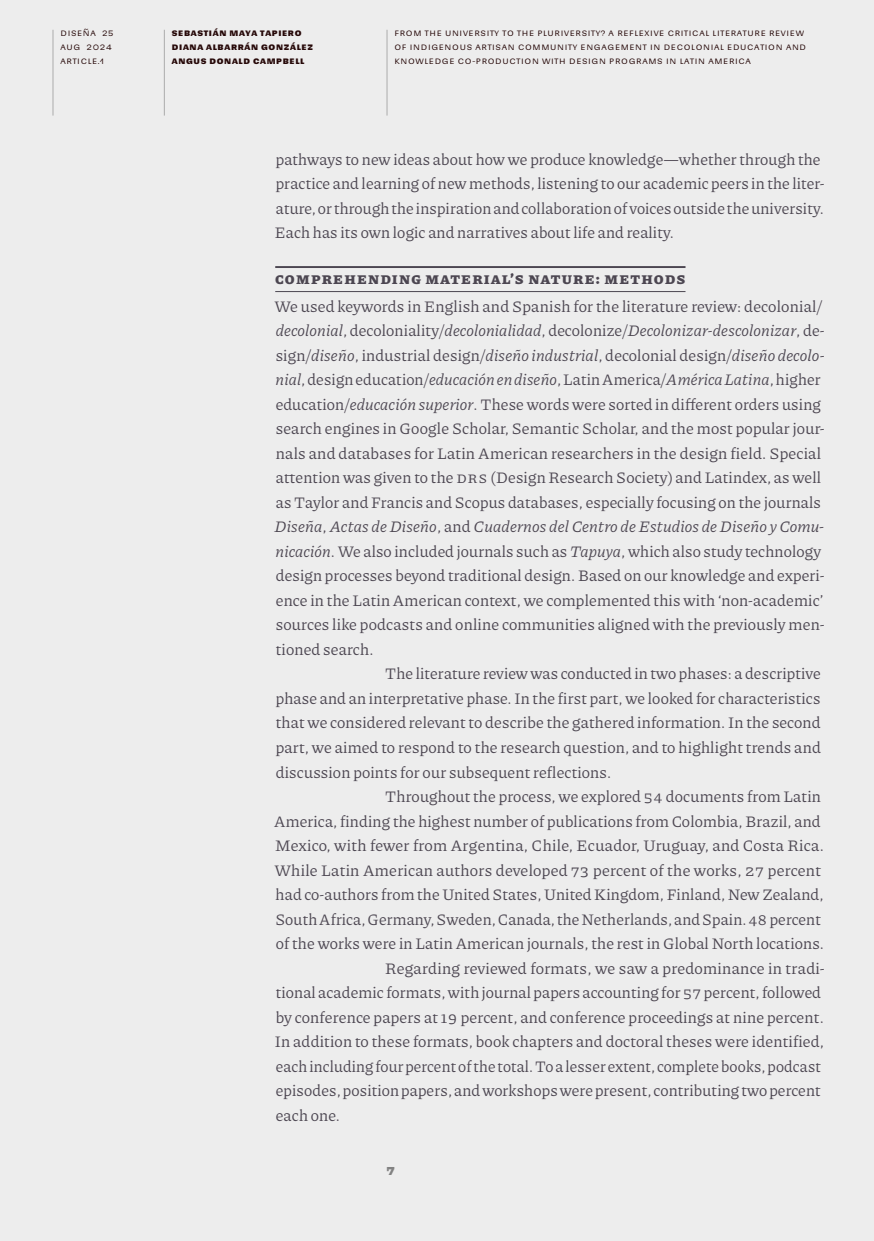
<style>
.page{position:relative;width:874px;height:1241px;background:#fff}
.page>*{position:absolute;margin:0;border:0;box-sizing:border-box;transform-origin:0 0}
.t1{font:16.1px/24.5px "Piazzolla";letter-spacing:.01em;color:#4c4651}
.t2{font:italic 16.1px "Piazzolla";letter-spacing:.01em;color:#4c4651}
.t3{font:800 16.1px "Piazzolla";letter-spacing:.11em;color:#4c4651}
.t4{font:700 14px "Sudamerican Grotesk QF";color:#828282}
.t5{font:9.62px/14px "Sudamerican Grotesk QF";letter-spacing:.07em;color:#260808}
.t6{font:700 9.62px/14px "Sudamerican Grotesk QF";letter-spacing:.07em;color:#260808}
.s1{font-style:normal}
.s2{font-style:italic}
</style>
<div class="page">
<div style="left:0;top:0;width:873px;height:1240px;background:#ededed"></div>
<hr style="left:52px;top:30px;width:1px;height:85px;background:#ababab">
<hr style="left:164px;top:30px;width:1px;height:85px;background:#ababab">
<hr style="left:386px;top:30px;width:1px;height:85px;background:#ababab">
<hr style="left:275px;top:291px;width:410px;height:1px;background:#4c4651">
<hr style="left:275px;top:266px;width:410px;height:2px;background:#4c4651">
<p class="t5" style="left:60px;top:25px;width:54px">Diseña 25<br>Aug 2024 article.1</p>
<p class="t6" style="left:172px;top:25px;width:142px">Sebastián Maya Tapiero<br>Diana Albarrán González<br>Angus Donald Campbell</p>
<p class="t5" style="left:394px;top:25px;width:411px">From the University to the Plu riversity? A Reflexive Critical Literatu re Review of I ndigenous Artisan Community Engagement in Decolonial Educa</p>
<p class="t5" style="left:760px;top:39px;width:47px">tion and</p>
<p class="t5" style="left:394px;top:53px;width:351px">Knowledge Co-Production with D esign Programs in Latin America</p>
<p class="t1" style="left:275px;top:146px;width:551px">pathways to new ideas about how we produce knowledge—whether through the practice and learning of new methods, listening to our academic peers in the liter&shy;ature, or through the inspiration and collaboration of voices outside the university.<br>Each has its own logic and narratives about life and reality.</p>
<p class="t3" style="left:275px;top:266px;width:411px">Comprehending Material’s Nature: Methods</p>
<p class="t1" style="left:274px;top:293px;width:548px">We used keywords in English and Spanish for the literature review: decolonial/</p>
<p class="t2" style="left:275px;top:320px;width:550px">decolonial<span class="s1">, decoloniality/</span>decolonialidad<span class="s1">, decolonize/</span>Decolonizar<span class="s1">-</span>descolonizar<span class="s1">, de-</span></p>
<p class="t1" style="left:275px;top:342px;width:550px">sign/<span class="s2">diseño</span>, industrial design/<span class="s2">diseño industrial</span>, decolonial design/<span class="s2">diseño decolo-</span></p>
<p class="t1" style="left:275px;top:367px;width:546px"><span class="s2">nial</span>, design education/<span class="s2">educación en diseño</span>, Latin America/<span class="s2">América Latina</span>, higher</p>
<p class="t1" style="left:275px;top:391px;width:546px">education/<span class="s2">educación superior</span>. These words were sorted in different orders using</p>
<p class="t1" style="left:275px;top:416px;width:550px">search engines in Google Scholar, Semantic Scholar, and the most popular jour-</p>
<p class="t1" style="left:275px;top:440px;width:546px">nals and databases for Latin American researchers in the design field. Special</p>
<p class="t1" style="left:276px;top:465px;width:546px">attention was given to the DRS (Design Research Society) and Latindex, as well</p>
<p class="t1" style="left:276px;top:489px;width:546px">as Taylor and Francis and Scopus databases, especially focusing on the journals</p>
<p class="t2" style="left:274px;top:516px;width:550px">Diseña<span class="s1">,</span> Actas de Diseño<span class="s1">, and</span> Cuadernos del Centro de Estudios de Diseño y Comu-</p>
<p class="t1" style="left:275px;top:538px;width:546px"><span class="s2">nicación</span>. We also included journals such as <span class="s2">Tapuya</span>, which also study technology</p>
<p class="t1" style="left:275px;top:563px;width:550px">design processes beyond traditional design. Based on our knowledge and experi-</p>
<p class="t1" style="left:275px;top:587px;width:549px">ence in the Latin American context, we complemented this with ‘non-academic’</p>
<p class="t1" style="left:275px;top:612px;width:550px">sources like podcasts and online communities aligned with the previously men-</p>
<p class="t1" style="left:275px;top:636px;width:99px">tioned search.</p>
<p class="t1" style="left:385px;top:661px;width:437px">The literature review was conducted in two phases: a descriptive</p>
<p class="t1" style="left:275px;top:685px;width:546px">phase and an interpretative phase. In the first part, we looked for characteristics</p>
<p class="t1" style="left:275px;top:710px;width:546px">that we considered relevant to describe the gathered information. In the second</p>
<p class="t1" style="left:275px;top:734px;width:546px">part, we aimed to respond to the research question, and to highlight trends and</p>
<p class="t1" style="left:275px;top:759px;width:337px">discussion points for our subsequent reflections.</p>
<p class="t1" style="left:385px;top:783px;width:437px">Throughout the process, we explored 54 documents from Latin</p>
<p class="t1" style="left:274px;top:808px;width:547px">America, finding the highest number of publications from Colombia, Brazil, and</p>
<p class="t1" style="left:275px;top:832px;width:550px">Mexico, with fewer from Argentina, Chile, Ecuador, Uruguay, and Costa Rica.</p>
<p class="t1" style="left:274px;top:857px;width:547px">While Latin American authors developed 73 percent of the works, 27 percent</p>
<p class="t1" style="left:275px;top:881px;width:549px">had co-authors from the United States, United Kingdom, Finland, New Zealand,</p>
<p class="t1" style="left:275px;top:906px;width:547px">South Africa, Germany, Sweden, Canada, the Netherlands, and Spain. 48 percent</p>
<p class="t1" style="left:275px;top:930px;width:549px">of the works were in Latin American journals, the rest in Global North locations.</p>
<p class="t1" style="left:385px;top:955px;width:440px">Regarding reviewed formats, we saw a predominance in tradi-</p>
<p class="t1" style="left:275px;top:979px;width:546px">tional academic formats, with journal papers accounting for 57 percent, followed</p>
<p class="t1" style="left:275px;top:1004px;width:549px">by conference papers at 19 percent, and conference proceedings at nine percent.</p>
<p class="t1" style="left:275px;top:1028px;width:550px">In addition to these formats, book chapters and doctoral theses were identified,</p>
<p class="t1" style="left:275px;top:1053px;width:546px">each including four percent of the total. To a lesser extent, complete books, podcast</p>
<p class="t1" style="left:275px;top:1077px;width:546px">episodes, position papers, and workshops were present, contributing two percent</p>
<p class="t1" style="left:275px;top:1102px;width:66px">each one.</p>
<p class="t4" style="left:386px;top:1158px;width:10px">7</p>
</div>
